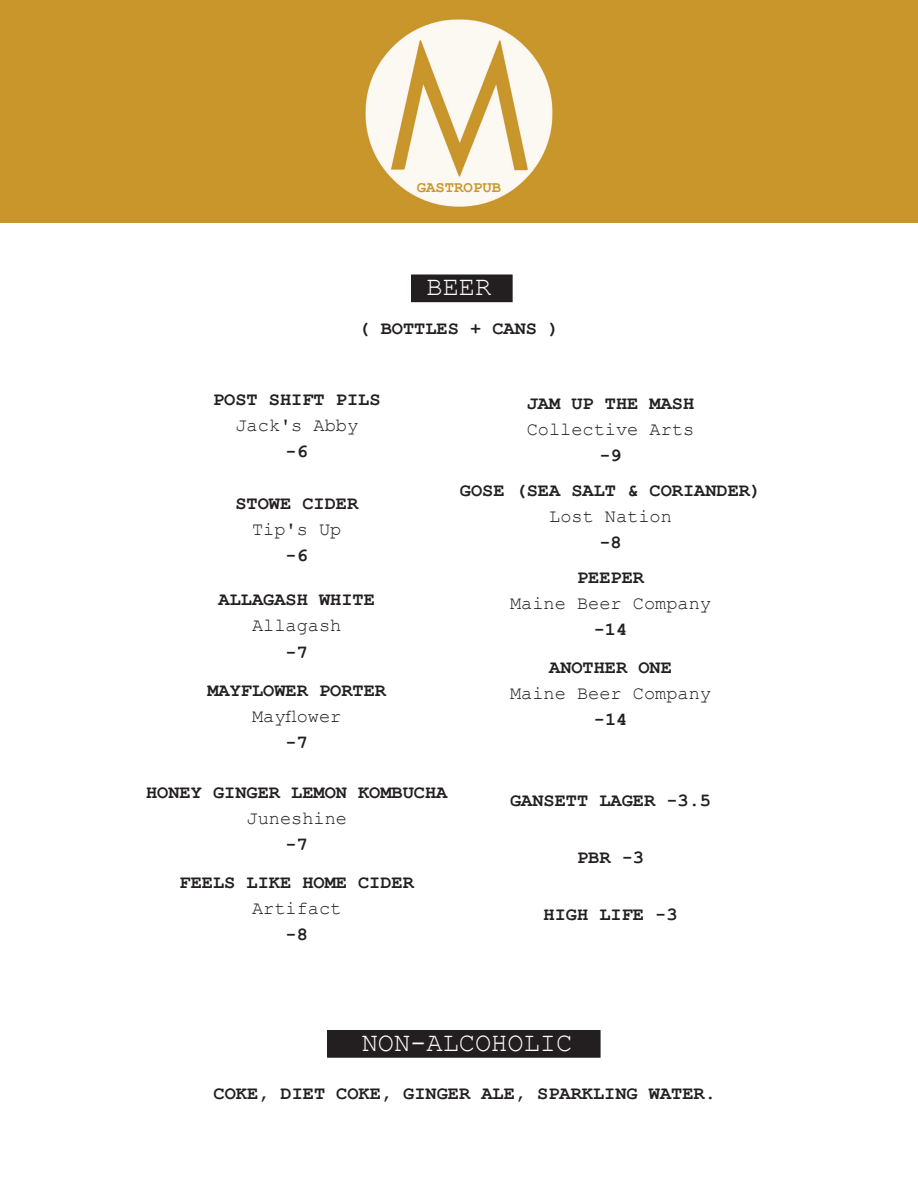
<style>
.page{position:relative;width:918px;height:1188px;background:#fff}
.page>*{position:absolute;margin:0;border:0;box-sizing:border-box;transform-origin:0 0}
.t1{font:27px "Courier New";color:#fff}
.t2{font:700 18.6px/38.1px "Courier New";color:#231f20;text-align:center}
.t3{font:18.6px "Courier New";color:#231f20}
.t4{font:700 15.6px "Courier New";color:#c9962b}
</style>
<div class="page">
<div style="left:412px;top:275px;width:100px;height:27px;background:#231f20"></div>
<div style="left:411px;top:274px;width:102px;height:28px;border:1px solid #231f20"></div>
<div style="left:0;top:0;width:918px;height:223px;background:#c9962b"></div>
<img style="left:365px;top:19px;width:188px;height:188px">
<div style="left:328px;top:1031px;width:272px;height:26px;background:#231f20"></div>
<div style="left:327px;top:1030px;width:274px;height:28px;border:1px solid #231f20"></div>
<p class="t4" style="left:417px;top:178px;width:86px">GASTROPUB</p>
<h1 class="t1" style="left:426px;top:270px;width:66px">BEER</h1>
<p class="t2" style="left:358px;top:309px;width:202px">( BOTTLES + CANS )</p>
<p class="t2" style="left:213px;top:380px;width:169px">POST SHIFT PILS</p>
<p class="t3" style="left:235px;top:414px;width:124px">Jack's Abby</p>
<p class="t2" style="left:286px;top:432px;width:24px">-6</p>
<p class="t2" style="left:235px;top:484px;width:124px">STOWE CIDER</p>
<p class="t3" style="left:252px;top:518px;width:91px">Tip's Up</p>
<p class="t2" style="left:286px;top:536px;width:24px">-6</p>
<p class="t2" style="left:219px;top:580px;width:158px">ALLAGASH WHITE</p>
<p class="t3" style="left:252px;top:614px;width:91px">Allagash</p>
<p class="t2" style="left:207px;top:632px;width:180px">-7<br>MAYFLOWER PORTER</p>
<p class="t3" style="left:252px;top:704px;width:91px">Mayflower</p>
<p class="t2" style="left:286px;top:722px;width:24px">-7</p>
<p class="t2" style="left:146px;top:772px;width:303px">HONEY GINGER LEMON KOMBUCHA</p>
<p class="t3" style="left:247px;top:806px;width:102px">Juneshine</p>
<p class="t2" style="left:180px;top:824px;width:236px">-7<br>FEELS LIKE HOME CIDER</p>
<p class="t3" style="left:252px;top:897px;width:91px">Artifact</p>
<p class="t2" style="left:286px;top:915px;width:24px">-8</p>
<p class="t2" style="left:527px;top:383px;width:169px">JAM UP THE MASH</p>
<p class="t3" style="left:527px;top:418px;width:169px">Collective Arts</p>
<p class="t2" style="left:460px;top:437px;width:303px;line-height:35.1px">-9<br>GOSE (SEA SALT &amp; CORIANDER)</p>
<p class="t3" style="left:549px;top:505px;width:124px">Lost Nation</p>
<p class="t2" style="left:577px;top:524px;width:68px;line-height:35.1px">-8<br>PEEPER</p>
<p class="t3" style="left:510px;top:592px;width:202px">Maine Beer Company</p>
<p class="t2" style="left:549px;top:610px;width:124px">-14<br>ANOTHER ONE</p>
<p class="t3" style="left:510px;top:682px;width:202px">Maine Beer Company</p>
<p class="t2" style="left:594px;top:700px;width:35px">-14</p>
<p class="t2" style="left:510px;top:781px;width:202px">GANSETT LAGER -3.5</p>
<p class="t2" style="left:577px;top:837px;width:68px">PBR -3</p>
<p class="t2" style="left:544px;top:894px;width:135px">HIGH LIFE -3</p>
<h1 class="t1" style="left:362px;top:1026px;width:212px">NON-ALCOHOLIC</h1>
<p class="t2" style="left:214px;top:1074px;width:504px">COKE, DIET COKE, GINGER ALE, SPARKLING WATER.</p>
</div>
